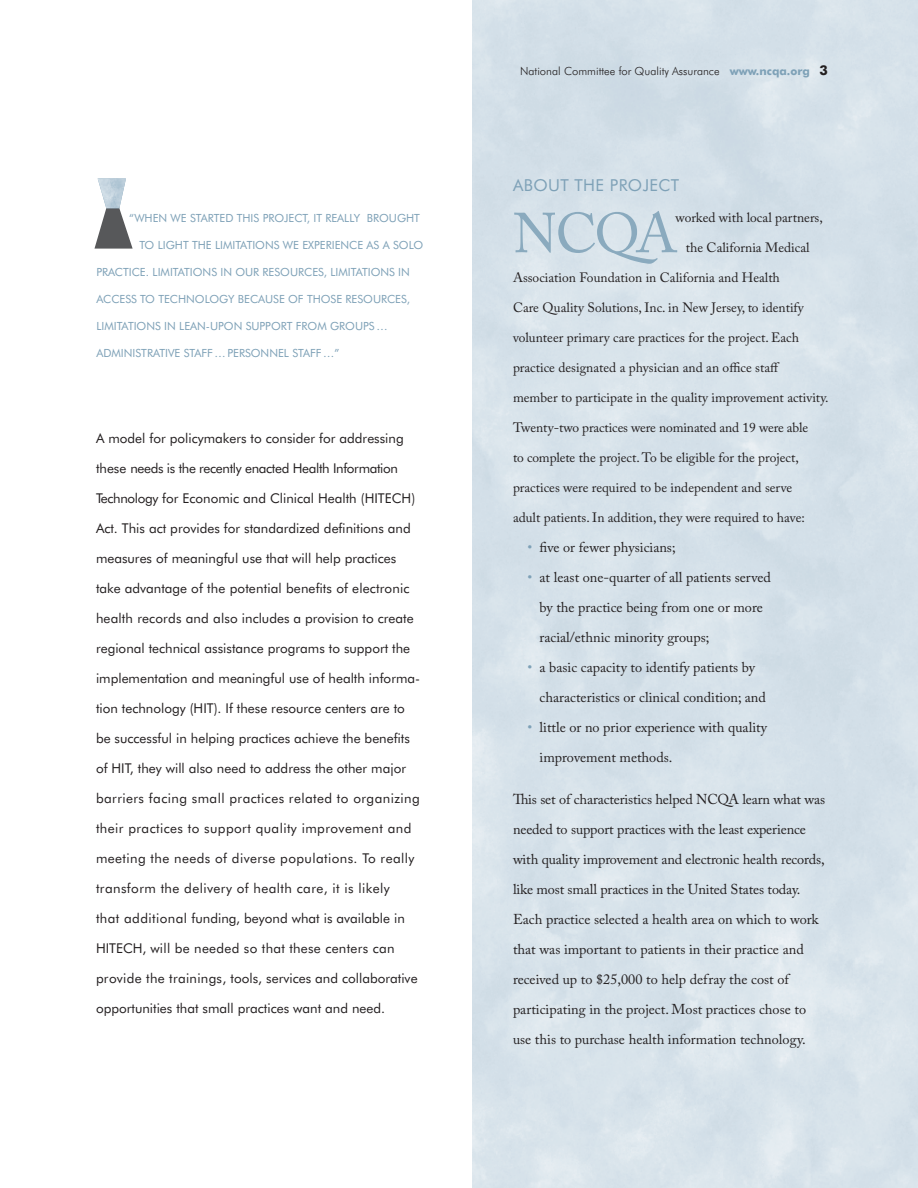
<style>
.page{position:relative;width:918px;height:1188px;background:#fff}
.page>*{position:absolute;margin:0;border:0;box-sizing:border-box;transform-origin:0 0}
.Sidebar_First_Paragr{font:55.65px "Adobe Caslon Pro";color:#8aaabe}
.Level_1_Head{font:16.5px "Futura BT";letter-spacing:.025em;color:#7ea1b7}
.Sidebar_Body_Copy{font:14.25px/30px "Adobe Caslon Pro";color:#231f20}
.Body_Copy{font:13.5px "Futura BT";color:#231f20}
.Sidebar_First_Paragr-2{font:13.5px "Adobe Caslon Pro";color:#231f20}
.Body_Copy-2{font:13.5px "Futura BT";letter-spacing:.03em;color:#231f20}
.Body_Copy-3{font:13.5px "Futura BT";letter-spacing:-.025em;color:#231f20}
.Body_Copy-4{font:13.5px "Futura BT";letter-spacing:.02em;color:#231f20}
.t1{font:11.25px "Futura BT";color:#7ea1b7}
.t2{font:300 11.25px "Futura BT";color:#231f20}
.s1{font-weight:700;color:#7ea1b7}
.s2{font-weight:700;font-size:13.5px}
.s3{color:#7ea1b7}
</style>
<div class="page">
<svg style="left:95px;top:179px;width:38px;height:70px"></svg>
<img style="left:98px;top:178px;width:28px;height:30px">
<p class="t1" style="left:129px;top:211px;width:24px">“When</p>
<p class="t1" style="left:171px;top:211px;width:27px">we started</p>
<p class="t1" style="left:237px;top:211px;width:7px">this</p>
<p class="t1" style="left:263px;top:211px;width:8px">project</p>
<p class="t1" style="left:307px;top:211px;width:26px">, it really</p>
<p class="t1" style="left:367px;top:211px;width:9px">brought</p>
<p class="t1" style="left:140px;top:238px;width:26px">to light</p>
<p class="t1" style="left:192px;top:238px;width:8px">the</p>
<p class="t1" style="left:215px;top:238px;width:7px">limitations</p>
<p class="t1" style="left:283px;top:238px;width:39px">we experience</p>
<p class="t1" style="left:367px;top:238px;width:35px">as asolo</p>
<p class="t1" style="left:96px;top:265px;width:7px">practice</p>
<p class="t1" style="left:146px;top:265px;width:19px">. Limitations</p>
<p class="t1" style="left:220px;top:265px;width:24px">in our</p>
<p class="t1" style="left:263px;top:265px;width:8px">resources</p>
<p class="t1" style="left:324px;top:265px;width:14px">, limitations</p>
<p class="t1" style="left:398px;top:265px;width:6px">in</p>
<p class="t1" style="left:96px;top:292px;width:8px">access</p>
<p class="t1" style="left:140px;top:292px;width:27px">to technology</p>
<p class="t1" style="left:238px;top:292px;width:8px">because</p>
<p class="t1" style="left:288px;top:292px;width:27px">of those</p>
<p class="t1" style="left:346px;top:292px;width:8px">resources</p>
<p class="t1" style="left:407px;top:292px;width:5px">,</p>
<p class="t1" style="left:96px;top:319px;width:7px">limitations</p>
<p class="t1" style="left:164px;top:319px;width:23px">in lean</p>
<p class="t1" style="left:206px;top:319px;width:13px">-upon</p>
<p class="t1" style="left:246px;top:319px;width:8px">support</p>
<p class="t1" style="left:296px;top:319px;width:9px">from</p>
<p class="t1" style="left:330px;top:319px;width:9px">groups</p>
<p class="t1" style="left:376px;top:319px;width:13px">…</p>
<p class="t1" style="left:96px;top:346px;width:7px">administrati</p>
<p class="t1" style="left:168px;top:346px;width:23px">ve staff</p>
<p class="t1" style="left:215px;top:346px;width:21px">…personnel</p>
<p class="t1" style="left:292px;top:346px;width:7px">staff</p>
<p class="t1" style="left:323px;top:346px;width:18px">…”</p>
<p class="Body_Copy" style="left:96px;top:430px;width:309px">A model for policymakers to consider for addressing</p>
<p class="Body_Copy-3" style="left:96px;top:460px;width:304px">these needs is the recently enacted Health Information</p>
<p class="Body_Copy" style="left:96px;top:490px;width:321px">Technology for Economic and Clinical Health (HITECH)</p>
<p class="Body_Copy" style="left:96px;top:520px;width:316px">Act. This act provides for standardized definitions and</p>
<p class="Body_Copy" style="left:96px;top:550px;width:302px">measures of meaningful use that will help practices</p>
<p class="Body_Copy" style="left:96px;top:580px;width:315px">take advantage of the potential benefits of electronic</p>
<p class="Body_Copy" style="left:96px;top:610px;width:319px">health records and also includes a provision to create</p>
<p class="Body_Copy" style="left:96px;top:640px;width:316px">regional technical assistance programs to support the</p>
<p class="Body_Copy" style="left:96px;top:670px;width:326px">implementation and meaningful use of health informa-</p>
<p class="Body_Copy" style="left:96px;top:700px;width:310px">tion technology (HIT). If these resource centers are to</p>
<p class="Body_Copy" style="left:96px;top:730px;width:315px">be successful in helping practices achieve the benefits</p>
<p class="Body_Copy" style="left:96px;top:760px;width:312px">of HIT, they will also need to address the other major</p>
<p class="Body_Copy-2" style="left:96px;top:790px;width:325px">barriers facing small practices related to organizing</p>
<p class="Body_Copy-2" style="left:96px;top:820px;width:317px">their practices to support quality improvement and</p>
<p class="Body_Copy-2" style="left:96px;top:850px;width:320px">meeting the needs of diverse populations. To really</p>
<p class="Body_Copy-2" style="left:96px;top:880px;width:295px">transform the delivery of health care, it is likely</p>
<p class="Body_Copy" style="left:96px;top:910px;width:310px">that additional funding, beyond what is available in</p>
<p class="Body_Copy-4" style="left:96px;top:940px;width:300px">HITECH, will be needed so that these centers can</p>
<p class="Body_Copy" style="left:96px;top:970px;width:323px">provide the trainings, tools, services and collaborative</p>
<p class="Body_Copy" style="left:96px;top:1000px;width:291px">opportunities that small practices want and need.</p>
<p class="t2" style="left:520px;top:64px;width:309px">National Committee for Quality Assurance <span class="s1">www.ncqa.org</span> <span class="s2">3</span></p>
<p class="Level_1_Head" style="left:513px;top:175px;width:168px">ABOUT THE PROJECT</p>
<p class="Sidebar_First_Paragr" style="left:513px;top:200px;width:166px">NCQA</p>
<p class="Sidebar_First_Paragr-2" style="left:676px;top:210px;width:149px">worked with local partners,</p>
<p class="Sidebar_First_Paragr-2" style="left:686px;top:240px;width:125px">the California Medical</p>
<p class="Sidebar_First_Paragr-2" style="left:513px;top:270px;width:268px">Association Foundation in California and Health</p>
<p class="Sidebar_First_Paragr-2" style="left:513px;top:300px;width:292px">Care Quality Solutions, Inc. in New Jersey, to identify</p>
<p class="Sidebar_First_Paragr-2" style="left:513px;top:330px;width:288px">volunteer primary care practices for the project. Each</p>
<p class="Sidebar_First_Paragr-2" style="left:513px;top:360px;width:268px">practice designated a physician and an office staff</p>
<p class="Sidebar_First_Paragr-2" style="left:513px;top:390px;width:317px">member to participate in the quality improvement activity.</p>
<p class="Sidebar_First_Paragr-2" style="left:513px;top:420px;width:297px">Twenty-two practices were nominated and 19 were able</p>
<p class="Sidebar_First_Paragr-2" style="left:513px;top:450px;width:287px">to complete the project. To be eligible for the project,</p>
<p class="Sidebar_First_Paragr-2" style="left:513px;top:480px;width:281px">practices were required to be independent and serve</p>
<p class="Sidebar_First_Paragr-2" style="left:513px;top:510px;width:293px">adult patients. In addition, they were required to have:</p>
<p class="Sidebar_Body_Copy" style="left:527px;top:532px;width:150px"><span class="s3">•</span> five or fewer physicians;</p>
<p class="Sidebar_Body_Copy" style="left:540px;top:562px;width:233px;text-indent:-12px"><span class="s3">•</span> at least one-quarter of all patients served by the practice being from one or more racial/ethnic minority groups;</p>
<p class="Sidebar_Body_Copy" style="left:540px;top:652px;width:228px;text-indent:-12px"><span class="s3">•</span> a basic capacity to identify patients by characteristics or clinical condition; and</p>
<p class="Sidebar_Body_Copy" style="left:540px;top:712px;width:229px;text-indent:-12px"><span class="s3">•</span> little or no prior experience with quality improvement methods.</p>
<p class="Sidebar_Body_Copy" style="left:513px;top:784px;width:314px">This set of characteristics helped NCQA learn what was needed to support practices with the least experience with quality improvement and electronic health records, like most small practices in the United States today.</p>
<p class="Sidebar_Body_Copy" style="left:513px;top:904px;width:307px">Each practice selected a health area on which to work that was important to patients in their practice and received up to $25,000 to help defray the cost of participating in the project. Most practices chose to use this to purchase health information technology.</p>
</div>
